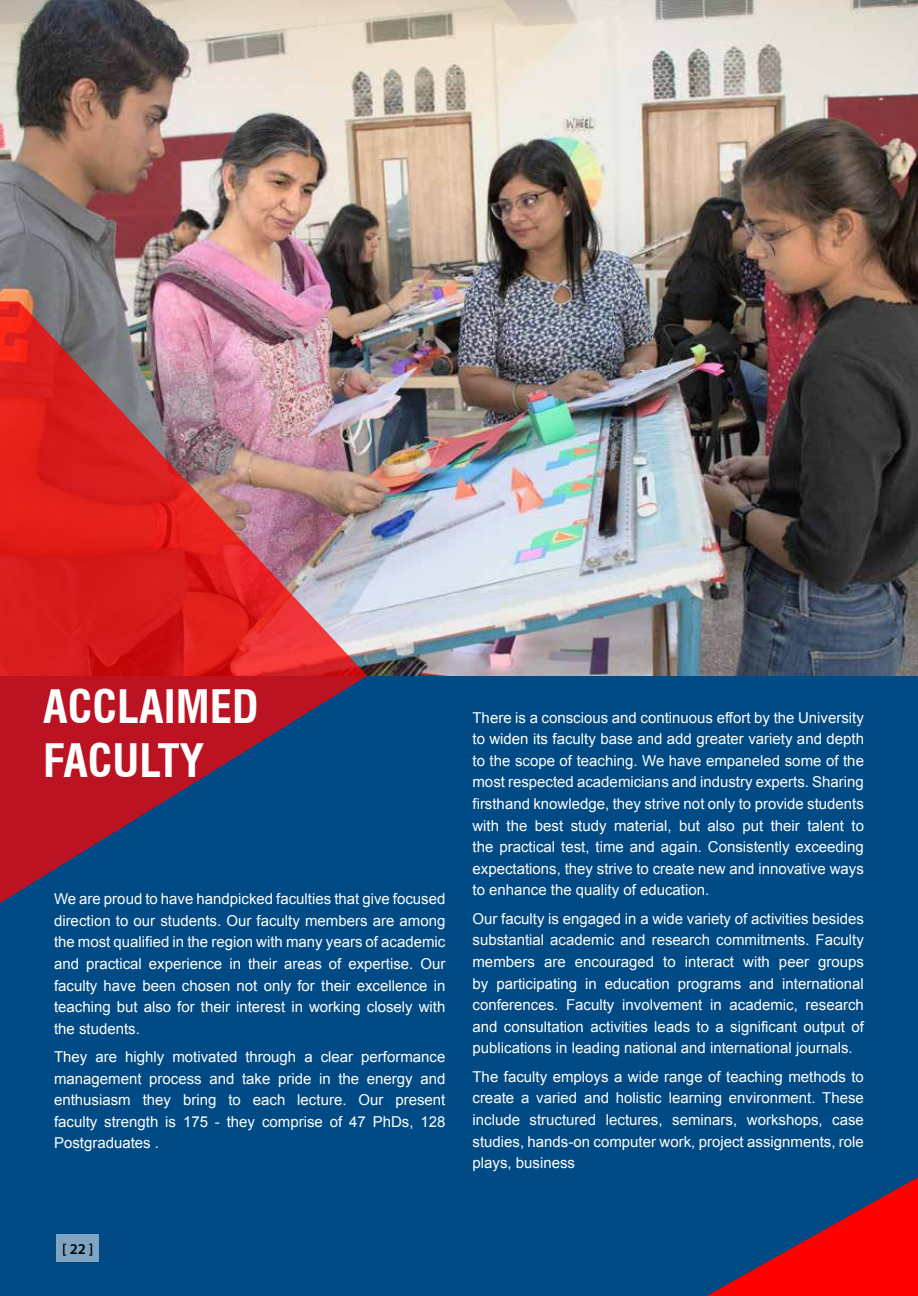
<style>
.page{position:relative;width:918px;height:1296px;background:#fff}
.page>*{position:absolute;margin:0;border:0;box-sizing:border-box;transform-origin:0 0}
.t1{font:700 condensed 45px/54px "Swiss 721 BT";color:#fff}
.t2{font:15px/21.6px "Arial";color:#fff;text-align:justify}
.t3{font:600 15px "Myriad Pro";color:#000}
</style>
<div class="page">
<div style="left:0;top:675px;width:918px;height:621px;background:#004a85"></div>
<svg style="left:707px;top:1177px;width:211px;height:119px;background:#7f2442"></svg>
<img style="left:0;top:0;width:918px;height:675px">
<img style="left:0;top:301px;width:367px;height:611px">
<div style="left:56px;top:1234px;width:43px;height:28px;background:#7fa4c1"></div>
<h1 class="t1" style="left:43px;top:680px;width:217px">ACCLAIMED<br>FACU LTY</h1>
<p class="t2" style="left:54px;top:888px;width:393px">We are proud to have handpicked faculties that give focused direction to our students. Our faculty members are among the most qualified in the region with many years of academic and practical experience in their areas of expertise. Our faculty have been chosen not only for their excellence in teaching but also for their interest in working closely with the students.</p>
<p class="t2" style="left:54px;top:1046px;width:393px">They are highly motivated through a clear performance management process and take pride in the energy and enthusiasm they bring to each lecture. Our present faculty strength is 175 - they comprise of 47 PhDs, 128<br>Postgraduates .</p>
<p class="t2" style="left:472px;top:706px;width:393px">There is a conscious and continuous effort by the University to widen its faculty base and add greater variety and depth to the scope of teaching. We have empaneled some of the most respected academicians and industry experts. Sharing firsthand knowledge, they strive not only to provide students with the best study material, but also put their talent to the practical test, time and again. Consistently exceeding expectations, they strive to create new and innovative ways to enhance the quality of education.</p>
<p class="t2" style="left:472px;top:908px;width:393px">Our faculty is engaged in a wide variety of activities besides substantial academic and research commitments. Faculty members are encouraged to interact with peer groups by participating in education programs and international conferences. Faculty involvement in academic, research and consultation activities leads to a significant output of publications in leading national and international journals.</p>
<p class="t2" style="left:472px;top:1066px;width:393px">The faculty employs a wide range of teaching methods to create a varied and holistic learning environment. These include structured lectures, seminars, workshops, case studies, hands-on computer work, project assignments, role plays, business</p>
<p class="t3" style="left:62px;top:1239px;width:33px">[ 22 ]</p>
</div>
